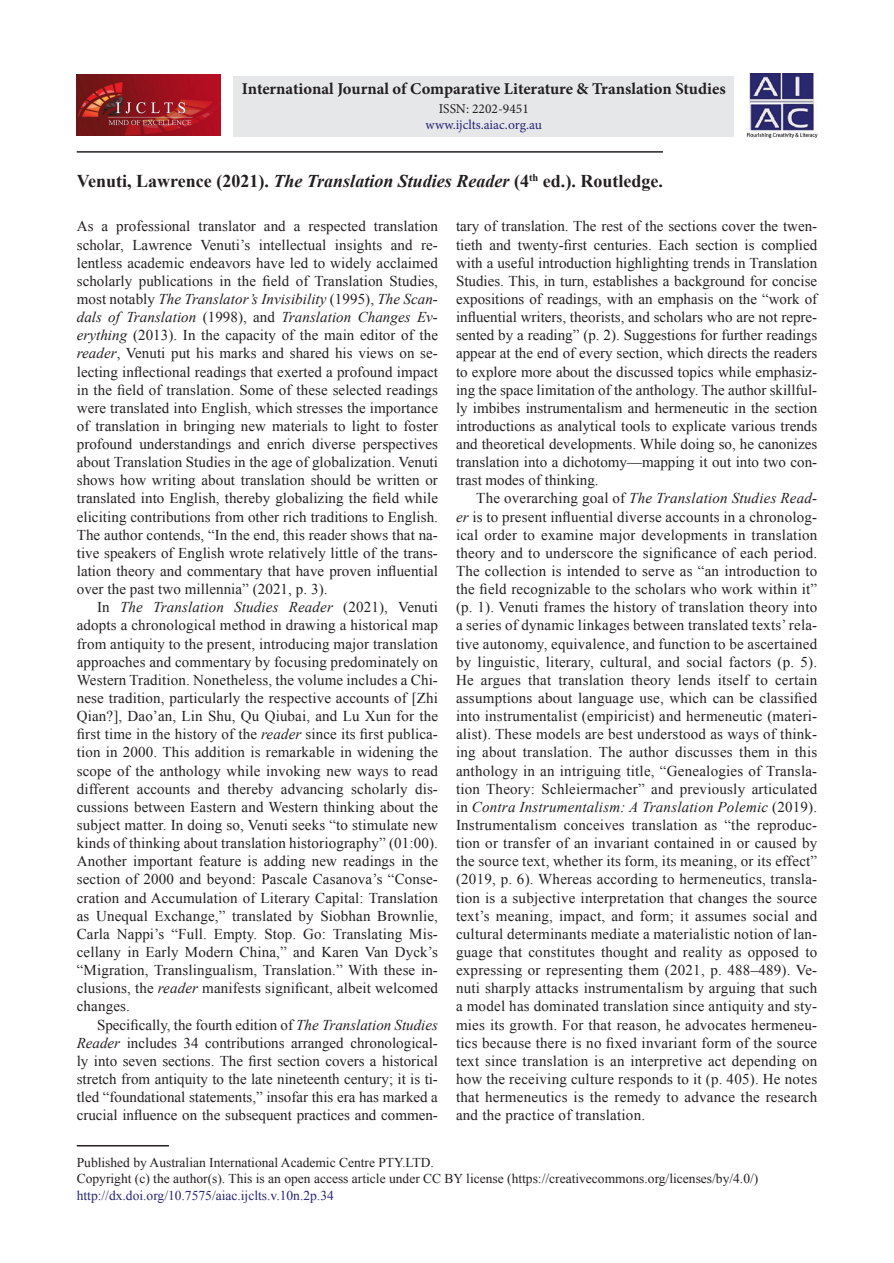
<style>
.page{position:relative;width:894px;height:1263px;background:#fff}
.page>*{position:absolute;margin:0;border:0;box-sizing:border-box;transform-origin:0 0}
.AT{font:700 18px "Times New Roman";color:#231f20}
.J_Name{font:700 16.5px "Minion Pro";letter-spacing:-.005em;color:#231f20}
.TX{font:15px/18.1px "Times New Roman";letter-spacing:.005em;color:#231f20;text-align:justify}
.TXFL{font:15px/18.1px "Times New Roman";letter-spacing:.005em;color:#231f20;text-align:justify}
.PUB_Details{font:13.5px/16.5px "Times New Roman";color:#231f20}
.ISSN_Web{font:13.5px "Minion Pro";letter-spacing:-.005em;color:#282574}
.ISSN_Num{font:13.5px "Minion Pro";color:#231f20}
.s1{font-style:italic}
.s2{color:#282574}
</style>
<div class="page">
<hr style="left:77px;top:151px;width:585px;height:2px;background:#231f20">
<hr style="left:77px;top:1145px;width:92px;height:1px;background:#231f20">
<div style="left:233px;top:76px;width:500px;height:60px;background:#e6e7e9"></div>
<img style="left:746px;top:73px;width:70px;height:65px">
<img style="left:77px;top:74px;width:144px;height:61px">
<p class="J_Name" style="left:242px;top:77px;width:485px">International Journal of Comparative Literature &amp; Translation Studies</p>
<p class="ISSN_Num" style="left:438px;top:99px;width:92px">ISSN: 2202-9451</p>
<p class="ISSN_Web" style="left:425px;top:116px;width:118px">www.ijclts.aiac.org.au</p>
<p class="AT" style="left:77px;top:168px;width:587px">Venuti, Lawrence (2021). <span class="s1">The Translation Studies Reader</span> (4<sup>th</sup> ed.). Routledge.</p>
<p class="TXFL" style="left:77px;top:217px;width:362px">As a professional translator and a respected translation scholar, Lawrence Venuti’s intellectual insights and re&shy;lentless academic endeavors have led to widely acclaimed scholarly publications in the field of Translation Studies, most notably <span class="s1">The Translator’s Invisibility</span> (1995), <span class="s1">The Scan&shy;dals of Translation</span> (1998), and <span class="s1">Translation Changes Ev&shy;erything</span> (2013). In the capacity of the main editor of the <span class="s1">reader</span>, Venuti put his marks and shared his views on se&shy;lecting inflectional readings that exerted a profound impact in the field of translation. Some of these selected readings were translated into English, which stresses the importance of translation in bringing new materials to light to foster profound understandings and enrich diverse perspectives about Translation Studies in the age of globalization. Venuti shows how writing about translation should be written or translated into English, thereby globalizing the field while eliciting contributions from other rich traditions to English.<br>The author contends, “In the end, this reader shows that na&shy;tive speakers of English wrote relatively little of the trans&shy;lation theory and commentary that have proven influential over the past two millennia” (2021, p. 3).</p>
<p class="TX" style="left:77px;top:598px;width:363px;text-indent:20px">In <span class="s1">The Translation Studies Reader</span> (2021), Venuti adopts a chronological method in drawing a historical map from antiquity to the present, introducing major translation approaches and commentary by focusing predominately on Western Tradition. Nonetheless, the volume includes a Chi&shy;nese tradition, particularly the respective accounts of [Zhi Qian?], Dao’an, Lin Shu, Qu Qiubai, and Lu Xun for the first time in the history of the <span class="s1">reader</span> since its first publica&shy;tion in 2000. This addition is remarkable in widening the scope of the anthology while invoking new ways to read different accounts and thereby advancing scholarly dis&shy;cussions between Eastern and Western thinking about the subject matter. In doing so, Venuti seeks “to stimulate new kinds of thinking about translation historiography” (01:00).<br>Another important feature is adding new readings in the section of 2000 and beyond: Pascale Casanova’s “Conse&shy;cration and Accumulation of Literary Capital: Translation as Unequal Exchange,” translated by Siobhan Brownlie, Carla Nappi’s “Full. Empty. Stop. Go: Translating Mis&shy;cellany in Early Modern China,” and Karen Van Dyck’s “Migration, Translingualism, Translation.” With these in&shy;clusions, the <span class="s1">reader</span> manifests significant, albeit welcomed changes.</p>
<p class="TX" style="left:77px;top:1015px;width:362px;text-indent:20px">Specifically, the fourth edition of <span class="s1">The Translation Studies Reader</span> includes 34 contributions arranged chronological&shy;ly into seven sections. The first section covers a historical stretch from antiquity to the late nineteenth century; it is ti&shy;tled “foundational statements,” insofar this era has marked a crucial influence on the subsequent practices and commen-</p>
<p class="PUB_Details" style="left:77px;top:1153px;width:682px">Published by Australian International Academic Centre PTY.LTD.<br>Copyright (c) the author(s). This is an open access article under CC BY license (https://creativecommons.org/licenses/by/4.0/) <span class="s2">http://dx.doi.org/10.7575/aiac.ijclts.v.10n.2p.34</span></p>
<p class="TX" style="left:456px;top:217px;width:362px">tary of translation. The rest of the sections cover the twen&shy;tieth and twenty-first centuries. Each section is complied with a useful introduction highlighting trends in Translation Studies. This, in turn, establishes a background for concise expositions of readings, with an emphasis on the “work of influential writers, theorists, and scholars who are not repre&shy;sented by a reading” (p. 2). Suggestions for further readings appear at the end of every section, which directs the readers to explore more about the discussed topics while emphasiz&shy;ing the space limitation of the anthology. The author skillful&shy;ly imbibes instrumentalism and hermeneutic in the section introductions as analytical tools to explicate various trends and theoretical developments. While doing so, he canonizes translation into a dichotomy—mapping it out into two con&shy;trast modes of thinking.</p>
<p class="TX" style="left:456px;top:489px;width:362px;text-indent:20px">The overarching goal of <span class="s1">The Translation Studies Read&shy;er</span> is to present influential diverse accounts in a chronolog&shy;ical order to examine major developments in translation theory and to underscore the significance of each period.<br>The collection is intended to serve as “an introduction to the field recognizable to the scholars who work within it” (p. 1). Venuti frames the history of translation theory into a series of dynamic linkages between translated texts’ rela&shy;tive autonomy, equivalence, and function to be ascertained by linguistic, literary, cultural, and social factors (p. 5).<br>He argues that translation theory lends itself to certain assumptions about language use, which can be classified into instrumentalist (empiricist) and hermeneutic (materi&shy;alist). These models are best understood as ways of think&shy;ing about translation. The author discusses them in this anthology in an intriguing title, “Genealogies of Transla&shy;tion Theory: Schleiermacher” and previously articulated in <span class="s1">Contra Instrumentalism: A Translation Polemic</span> (2019).<br>Instrumentalism conceives translation as “the reproduc&shy;tion or transfer of an invariant contained in or caused by the source text, whether its form, its meaning, or its effect” (2019, p. 6). Whereas according to hermeneutics, transla&shy;tion is a subjective interpretation that changes the source text’s meaning, impact, and form; it assumes social and cultural determinants mediate a materialistic notion of lan&shy;guage that constitutes thought and reality as opposed to expressing or representing them (2021, p. 488–489). Ve&shy;nuti sharply attacks instrumentalism by arguing that such a model has dominated translation since antiquity and sty&shy;mies its growth. For that reason, he advocates hermeneu&shy;tics because there is no fixed invariant form of the source text since translation is an interpretive act depending on how the receiving culture responds to it (p. 405). He notes that hermeneutics is the remedy to advance the research and the practice of translation.</p>
</div>
